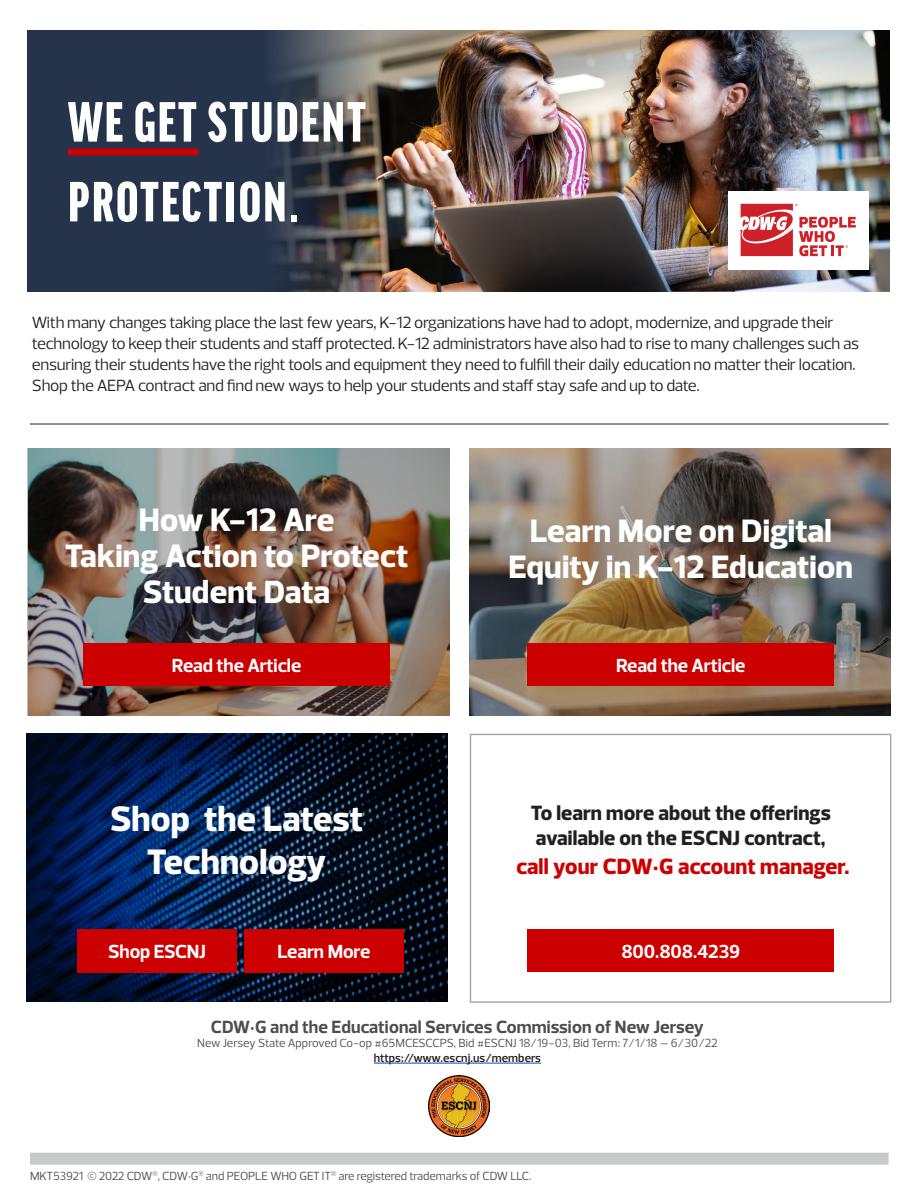
<style>
.page{position:relative;width:918px;height:1188px;background:#fff}
.page>*{position:absolute;margin:0;border:0;box-sizing:border-box;transform-origin:0 0}
.WE_GET__headline__1{font:900 extra-condensed 60.3px/79.8px "Good Headline Pro";letter-spacing:.04em;color:#fff}
.t1{font:700 expanded 36px/43.5px "Prelo";letter-spacing:.005em;color:#fff;text-align:center}
.t2{font:700 expanded 33px/36px "Prelo";color:#fff;text-align:center}
.t3{font:700 expanded 22.5px "Prelo";letter-spacing:.005em;color:#c00}
.t4{font:700 expanded 21px/25.2px "Prelo";letter-spacing:.005em;color:#231f20}
.t5{font:700 19.35px "Prelo";letter-spacing:-.01em;color:#fff}
.t6{font:700 18px "Prelo";letter-spacing:.005em;color:#4d4d4f}
.t7{font:16.5px/21px "Prelo";letter-spacing:-.02em;color:#231f20}
.t8{font:12px "Prelo";letter-spacing:-.015em;color:#4d4d4f}
.t9{font:600 12px "Prelo";letter-spacing:.005em;color:#231f20}
</style>
<div class="page">
<div style="left:30px;top:1153px;width:859px;height:12px;background:#c7c8ca"></div>
<svg style="left:26px;top:734px;width:421px;height:267px;background:#041838"></svg>
<div style="left:470px;top:734px;width:421px;height:269px;border:1px solid #a4a5a9"></div>
<div style="left:527px;top:930px;width:307px;height:42px;background:#c00"></div>
<img style="left:428px;top:1076px;width:62px;height:60px">
<div style="left:244px;top:929px;width:160px;height:43px;background:#c00"></div>
<div style="left:77px;top:929px;width:160px;height:43px;background:#c00"></div>
<hr style="left:374px;top:1063px;width:167px;height:1px;background:#0049bb">
<img style="left:376px;top:30px;width:514px;height:262px">
<svg style="left:27px;top:30px;width:349px;height:262px;background:#303b4c"></svg>
<div style="left:68px;top:149px;width:130px;height:6px;background:#c00"></div>
<hr style="left:30px;top:424px;width:859px;height:1px;background:#231f20">
<div style="left:728px;top:191px;width:140px;height:78px;background:#fff"></div>
<svg style="left:741px;top:204px;width:115px;height:52px"></svg>
<img style="left:27px;top:448px;width:422px;height:268px">
<img style="left:470px;top:448px;width:421px;height:268px">
<div style="left:83px;top:643px;width:307px;height:43px;background:#c00"></div>
<div style="left:527px;top:643px;width:307px;height:43px;background:#c00"></div>
<p class="WE_GET__headline__1" style="left:68px;top:82px;width:299px">WE GET STUDENT<br>PROTECTION.</p>
<p class="t7" style="left:32px;top:312px;width:829px">With many changes taking place the last few years, K-12 organizations have had to adopt, modernize, and upgrade their technology to keep their students and staff protected. K-12 administrators have also had to rise to many challenges such as ensuring their students have the right tools and equipment they need to fulfill their daily education no matter their location.<br>Shop the AEPA contract and find new ways to help your students and staff stay safe and up to date.</p>
<p class="t2" style="left:65px;top:503px;width:345px">How K-12 Are<br>Taking Action to Protect<br>Student Data</p>
<p class="t5" style="left:172px;top:653px;width:131px">Read the Article</p>
<p class="t1" style="left:110px;top:797px;width:255px">Shop the Latest<br>Technology</p>
<p class="t5" style="left:108px;top:939px;width:99px">Shop ESCNJ</p>
<p class="t5" style="left:277px;top:939px;width:94px">Learn More</p>
<p class="t2" style="left:509px;top:513px;width:346px">Learn More on Digital<br>Equity in K-12 Education</p>
<p class="t5" style="left:616px;top:653px;width:131px">Read the Article</p>
<p class="t4" style="left:531px;top:801px;width:302px">To learn more about the offerings available on the ESCNJ contract,</p>
<p class="t3" style="left:516px;top:852px;width:335px">call your CDW•G account manager.</p>
<p class="t5" style="left:621px;top:940px;width:120px">800.808.4239</p>
<p class="t6" style="left:211px;top:1016px;width:495px">CDW•G and the Educational Services Commission of New Jersey</p>
<p class="t8" style="left:197px;top:1036px;width:522px">New Jersey State Approved Co-op #65MCESCCPS, Bid #ESCNJ 18/19-03, Bid Term: 7/1/18 – 6/30/22</p>
<p class="t9" style="left:374px;top:1050px;width:169px">https://www.escnj.us/members</p>
<p class="t8" style="left:30px;top:1168px;width:503px">MKT53921 © 2022 CDW<sup>®</sup>, CDW•G<sup>®</sup> and PEOPLE WHO GET IT<sup>®</sup> are registered trademarks of CDW LLC.</p>
</div>
